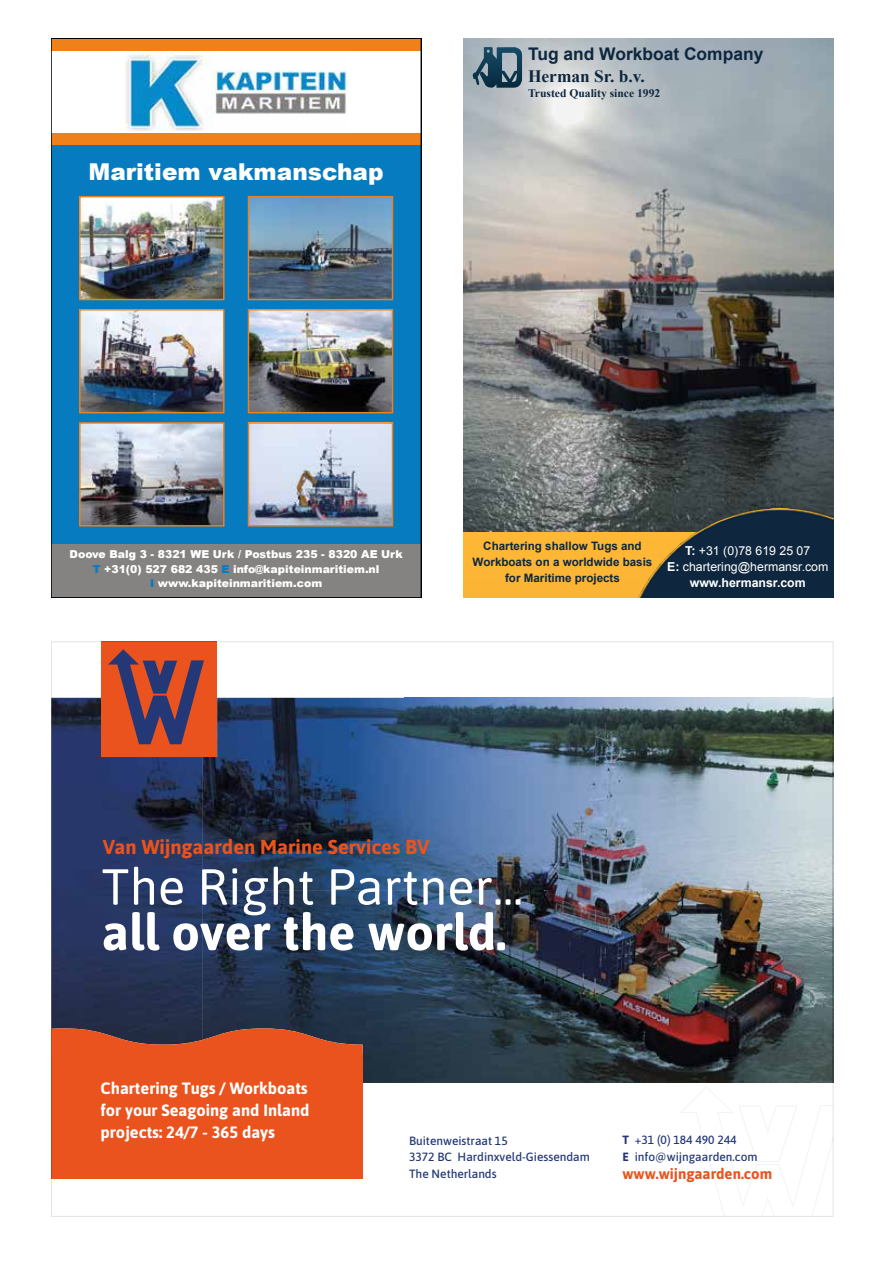
<style>
.page{position:relative;width:893px;height:1263px;background:#fff}
.page>*{position:absolute;margin:0;border:0;box-sizing:border-box;transform-origin:0 0}
.t1{font:50.55px "Asap";color:#fff}
.t2{font:700 50.55px "Asap";color:#fff}
.t3{font:900 23.25px "Arial";color:#fff}
.t4{font:700 20.1px "Asap";color:#ea531d}
.t5{font:700 17.4px "Arial";color:#0e273e}
.t6{font:700 17.4px "Times New Roman";color:#0e273e}
.t7{font:700 16.35px/22.4px "Asap";color:#fff;text-align:justify}
.t8{font:700 14.85px "Asap";color:#ea531d}
.t9{font:12.3px/15.9px "Arial";color:#fff;text-align:center}
.t10{font:500 12px/16.5px "Asap";color:#243877}
.t11{font:700 11.55px/15.9px "Arial";color:#0e273e;text-align:center}
.t12{font:700 11.55px "Times New Roman";color:#0e273e}
.t13{font:900 10.95px/14.5px "Arial";color:#fff;text-align:center}
.s1{color:#077bc0}
.s2{font-weight:700}
</style>
<div class="page">
<img style="left:125px;top:53px;width:222px;height:77px">
<div style="left:51px;top:38px;width:370px;height:13px;background:#f0801a"></div>
<div style="left:51px;top:133px;width:370px;height:12px;background:#f0801a"></div>
<div style="left:51px;top:145px;width:370px;height:453px;background:#077bc0"></div>
<img style="left:81px;top:198px;width:142px;height:100px">
<div style="left:79px;top:196px;width:146px;height:104px;border:1px solid #f0801a"></div>
<img style="left:250px;top:198px;width:141px;height:100px">
<div style="left:248px;top:196px;width:145px;height:104px;border:1px solid #f0801a"></div>
<img style="left:81px;top:311px;width:142px;height:100px">
<div style="left:79px;top:309px;width:146px;height:104px;border:1px solid #f0801a"></div>
<img style="left:250px;top:311px;width:141px;height:100px">
<div style="left:248px;top:309px;width:145px;height:104px;border:1px solid #f0801a"></div>
<img style="left:81px;top:424px;width:142px;height:100px">
<div style="left:79px;top:422px;width:146px;height:104px;border:1px solid #f0801a"></div>
<img style="left:250px;top:424px;width:141px;height:100px">
<div style="left:248px;top:422px;width:145px;height:104px;border:1px solid #f0801a"></div>
<div style="left:51px;top:544px;width:370px;height:54px;background:#848381"></div>
<div style="left:463px;top:528px;width:370px;height:70px;background:#fcb635"></div>
<img style="left:463px;top:38px;width:370px;height:493px">
<svg style="left:472px;top:45px;width:56px;height:43px;background:#617b8a"></svg>
<img style="left:638px;top:509px;width:195px;height:89px">
<img style="left:51px;top:641px;width:782px;height:445px">
<img style="left:51px;top:698px;width:1px;height:330px">
<hr style="left:102px;top:641px;width:115px;height:1px;background:#c54115">
<svg style="left:51px;top:1086px;width:782px;height:131px"></svg>
<hr style="left:51px;top:1057px;width:1px;height:121px;background:#c54115">
<svg style="left:51px;top:1028px;width:312px;height:29px;background:#b24928"></svg>
<h3 class="t5" style="left:528px;top:43px;width:237px">Tug and Workboat Company</h3>
<h3 class="t6" style="left:528px;top:64px;width:118px">Herman Sr. b.v.</h3>
<h2 class="t3" style="left:89px;top:155px;width:297px">Maritiem vakmanschap</h2>
<p class="t12" style="left:528px;top:85px;width:134px">Trusted Quality since 1992</p>
<p class="t13" style="left:70px;top:547px;width:335px">Doove Balg 3 - 8321 WE Urk / Postbus 235 - 8320 AE Urk<br><span class="s1">T</span> +31(0) 527 682 435 <span class="s1">E</span> info@kapiteinmaritiem.nl<br><span class="s1">I</span> www.kapiteinmaritiem.com</p>
<p class="t11" style="left:473px;top:539px;width:181px">Chartering shallow Tugs and<br>Workboats on a worldwide basis for Maritime projects</p>
<p class="t9" style="left:667px;top:543px;width:163px"><span class="s2">T:</span> +31 (0)78 619 25 07<br><span class="s2">E:</span> chartering@hermansr.com <span class="s2">www.hermansr.com</span></p>
<h3 class="t4" style="left:103px;top:832px;width:328px">Van Wijngaarden Marine Services BV</h3>
<h1 class="t1" style="left:102px;top:852px;width:423px">The Right Partner...</h1>
<h1 class="t2" style="left:102px;top:896px;width:406px">all over the world.</h1>
<h3 class="t7" style="left:101px;top:1076px;width:210px">Chartering Tugs / Workboats for your Seagoing and Inland projects: 24/7 - 365 days</h3>
<p class="t10" style="left:409px;top:1132px;width:182px">Buitenweistraat 15<br>3372 BC Hardinxveld-Giessendam<br>The Netherlands</p>
<p class="t10" style="left:622px;top:1131px;width:137px"><span class="s2">T</span> +31 (0) 184 490 244<br><span class="s2">E</span> info@wijngaarden.com</p>
<h3 class="t8" style="left:622px;top:1163px;width:151px">www.wijngaarden.com</h3>
</div>
